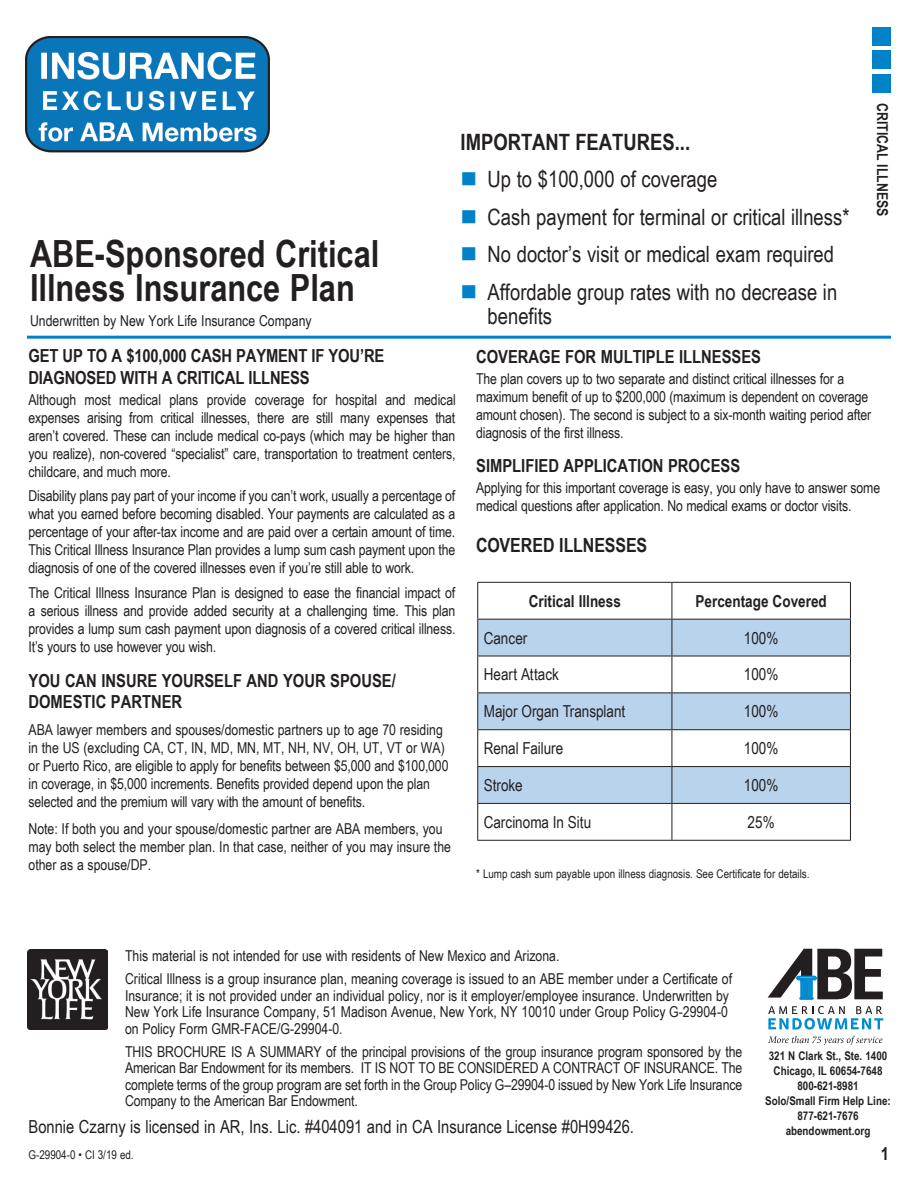
<style>
.page{position:relative;width:918px;height:1188px;background:#fff}
.page>*{position:absolute;margin:0;border:0;box-sizing:border-box;transform-origin:0 0}
.t1{font:700 37.5px/34.5px "Arial Narrow";color:#231f20}
.t2{font:22.5px/24px "Arial Narrow";color:#231f20}
.t3{font:700 22.5px "Arial Narrow";color:#231f20}
.t4{font:700 19.5px "Arial Narrow";color:#231f20}
.t5{font:700 18px/21.6px "Arial Narrow";color:#231f20}
.t6{font:18px "Arial Narrow";color:#231f20}
.t7{font:16.5px "Arial Narrow";color:#231f20}
.t8{font:700 16.5px "Arial Narrow";color:#231f20}
.t9{font:15px/18px "Arial Narrow";letter-spacing:-.01em;color:#231f20;text-align:justify}
.t10{font:700 15px "Arial Narrow";color:#231f20}
.t11{font:700 12px/15px "Arial Narrow";color:#231f20;text-align:center}
.t12{font:12px "Arial Narrow";color:#231f20}
.s1{color:#0082c8}
</style>
<div class="page">
<div style="left:872px;top:27px;width:19px;height:19px;background:#0082c8"></div>
<div style="left:872px;top:50px;width:19px;height:19px;background:#0082c8"></div>
<hr style="left:27px;top:336px;width:864px;height:3px;background:#0082c8">
<div style="left:872px;top:74px;width:19px;height:19px;background:#0082c8"></div>
<img style="left:25px;top:37px;width:245px;height:116px">
<img style="left:27px;top:949px;width:80px;height:81px">
<svg style="left:768px;top:949px;width:115px;height:50px"></svg>
<svg style="left:768px;top:1006px;width:115px;height:24px"></svg>
<svg style="left:768px;top:1036px;width:114px;height:8px"></svg>
<svg style="left:478px;top:620px;width:372px;height:183px;fill:#b9d3ed"></svg>
<hr style="left:672px;top:619px;width:179px;height:1px;background:#231f20">
<hr style="left:672px;top:656px;width:179px;height:1px;background:#231f20">
<hr style="left:672px;top:692px;width:179px;height:1px;background:#231f20">
<hr style="left:477px;top:729px;width:195px;height:1px;background:#231f20">
<hr style="left:672px;top:729px;width:179px;height:1px;background:#231f20">
<hr style="left:672px;top:582px;width:179px;height:1px;background:#231f20">
<hr style="left:850px;top:583px;width:1px;height:36px;background:#231f20">
<hr style="left:850px;top:620px;width:1px;height:36px;background:#231f20">
<hr style="left:850px;top:656px;width:1px;height:36px;background:#231f20">
<hr style="left:850px;top:693px;width:1px;height:36px;background:#231f20">
<hr style="left:850px;top:730px;width:1px;height:36px;background:#231f20">
<hr style="left:672px;top:766px;width:179px;height:1px;background:#231f20">
<hr style="left:850px;top:767px;width:1px;height:36px;background:#231f20">
<hr style="left:672px;top:803px;width:179px;height:1px;background:#231f20">
<hr style="left:850px;top:804px;width:1px;height:36px;background:#231f20">
<hr style="left:672px;top:840px;width:179px;height:1px;background:#231f20">
<hr style="left:477px;top:582px;width:195px;height:1px;background:#231f20">
<hr style="left:477px;top:583px;width:1px;height:36px;background:#231f20">
<hr style="left:672px;top:583px;width:1px;height:36px;background:#231f20">
<hr style="left:477px;top:619px;width:195px;height:1px;background:#231f20">
<hr style="left:477px;top:620px;width:1px;height:36px;background:#231f20">
<hr style="left:672px;top:620px;width:1px;height:36px;background:#231f20">
<hr style="left:477px;top:656px;width:195px;height:1px;background:#231f20">
<hr style="left:477px;top:656px;width:1px;height:36px;background:#231f20">
<hr style="left:672px;top:656px;width:1px;height:36px;background:#231f20">
<hr style="left:477px;top:692px;width:195px;height:1px;background:#231f20">
<hr style="left:477px;top:693px;width:1px;height:36px;background:#231f20">
<hr style="left:672px;top:693px;width:1px;height:36px;background:#231f20">
<hr style="left:477px;top:730px;width:1px;height:36px;background:#231f20">
<hr style="left:672px;top:730px;width:1px;height:36px;background:#231f20">
<hr style="left:477px;top:766px;width:195px;height:1px;background:#231f20">
<hr style="left:477px;top:767px;width:1px;height:36px;background:#231f20">
<hr style="left:672px;top:767px;width:1px;height:36px;background:#231f20">
<hr style="left:477px;top:803px;width:195px;height:1px;background:#231f20">
<hr style="left:477px;top:804px;width:1px;height:36px;background:#231f20">
<hr style="left:672px;top:804px;width:1px;height:36px;background:#231f20">
<hr style="left:477px;top:840px;width:195px;height:1px;background:#231f20">
<h1 class="t1" style="left:30px;top:235px;width:351px">ABE-Sponsored Critical<br>Illness Insurance Plan</h1>
<p class="t9" style="left:30px;top:311px;width:283px">Underwritten by New York Life Insurance Company</p>
<h2 class="t3" style="left:461px;top:125px;width:231px">IMPORTANT FEATURES...</h2>
<h2 class="t2" style="left:461px;top:167px;width:258px"><span class="s1">■</span> Up to $100,000 of coverage</h2>
<h2 class="t2" style="left:461px;top:204px;width:390px"><span class="s1">■</span> Cash payment for terminal or critical illness*</h2>
<h2 class="t2" style="left:461px;top:242px;width:375px"><span class="s1">■</span> No doctor’s visit or medical exam required</h2>
<h2 class="t2" style="left:488px;top:279px;width:351px;text-indent:-27px"><span class="s1">■</span> Affordable group rates with no decrease in benefits</h2>
<p class="t10" style="left:894px;top:103px;width:115px;rotate:90deg">CRITICAL ILLNESS</p>
<p class="t5" style="left:28px;top:344px;width:357px">GET UP TO A $100,000 CASH PAYMENT IF YOU’RE<br>DIAGNOSED WITH A CRITICAL ILLNESS</p>
<p class="t9" style="left:28px;top:390px;width:429px">Although most medical plans provide coverage for hospital and medical expenses arising from critical illnesses, there are still many expenses that aren’t covered. These can include medical co-pays (which may be higher than you realize), non-covered “specialist” care, transportation to treatment centers, childcare, and much more.</p>
<p class="t9" style="left:28px;top:487px;width:428px">Disability plans pay part of your income if you can’t work, usually a percentage of what you earned before becoming disabled. Your payments are calculated as a percentage of your after-tax income and are paid over a certain amount of time.<br>This Critical Illness Insurance Plan provides a lump sum cash payment upon the diagnosis of one of the covered illnesses even if you’re still able to work.</p>
<p class="t9" style="left:28px;top:583px;width:428px">The Critical Illness Insurance Plan is designed to ease the financial impact of a serious illness and provide added security at a challenging time. This plan provides a lump sum cash payment upon diagnosis of a covered critical illness.<br>It’s yours to use however you wish.</p>
<p class="t5" style="left:28px;top:669px;width:369px">YOU CAN INSURE YOURSELF AND YOUR SPOUSE/<br>DOMESTIC PARTNER</p>
<p class="t9" style="left:28px;top:720px;width:422px;text-align:left">ABA lawyer members and spouses/domestic partners up to age 70 residing in the US (excluding CA, CT, IN, MD, MN, MT, NH, NV, OH, UT, VT or WA) or Puerto Rico, are eligible to apply for benefits between $5,000 and $100,000 in coverage, in $5,000 increments. Benefits provided depend upon the plan selected and the premium will vary with the amount of benefits.</p>
<p class="t9" style="left:28px;top:819px;width:424px;text-align:left">Note: If both you and your spouse/domestic partner are ABA members, you may both select the member plan. In that case, neither of you may insure the other as a spouse/DP.</p>
<p class="t5" style="left:476px;top:345px;width:286px">COVERAGE FOR MULTIPLE ILLNESSES</p>
<p class="t9" style="left:476px;top:369px;width:397px;text-align:left">The plan covers up to two separate and distinct critical illnesses for a maximum benefit of up to $200,000 (maximum is dependent on coverage amount chosen). The second is subject to a six-month waiting period after diagnosis of the first illness.</p>
<p class="t5" style="left:476px;top:454px;width:266px">SIMPLIFIED APPLICATION PROCESS</p>
<p class="t9" style="left:476px;top:479px;width:406px">Applying for this important coverage is easy, you only have to answer some medical questions after application. No medical exams or doctor visits.</p>
<h3 class="t4" style="left:476px;top:530px;width:173px">COVERED ILLNESSES</h3>
<p class="t8" style="left:529px;top:588px;width:94px">Critical Illness</p>
<p class="t8" style="left:696px;top:588px;width:133px">Percentage Covered</p>
<p class="t7" style="left:484px;top:626px;width:45px">Cancer</p>
<p class="t7" style="left:744px;top:626px;width:36px">100%</p>
<p class="t7" style="left:484px;top:663px;width:77px">Heart Attack</p>
<p class="t7" style="left:744px;top:663px;width:36px">100%</p>
<p class="t7" style="left:484px;top:699px;width:143px">Major Organ Transplant</p>
<p class="t7" style="left:744px;top:699px;width:36px">100%</p>
<p class="t7" style="left:484px;top:736px;width:81px">Renal Failure</p>
<p class="t7" style="left:744px;top:736px;width:36px">100%</p>
<p class="t7" style="left:484px;top:773px;width:40px">Stroke</p>
<p class="t7" style="left:744px;top:773px;width:36px">100%</p>
<p class="t7" style="left:484px;top:810px;width:109px">Carcinoma In Situ</p>
<p class="t7" style="left:748px;top:810px;width:29px">25%</p>
<p class="t12" style="left:476px;top:865px;width:335px">* Lump cash sum payable upon illness diagnosis. See Certificate for details.</p>
<p class="t9" style="left:125px;top:944px;width:609px;line-height:23.2px">This material is not intended for use with residents of New Mexico and Arizona.<br>Critical Illness is a group insurance plan, meaning coverage is issued to an ABE member under a Certificate of</p>
<p class="t9" style="left:125px;top:987px;width:606px;line-height:16.5px">Insurance; it is not provided under an individual policy, nor is it employer/employee insurance. Underwritten by New York Life Insurance Company, 51 Madison Avenue, New York, NY 10010 under Group Policy G-29904-0 on Policy Form GMR-FACE/G-29904-0.</p>
<p class="t9" style="left:125px;top:1043px;width:619px;line-height:16.5px">THIS BROCHURE IS A SUMMARY of the principal provisions of the group insurance program sponsored by the American Bar Endowment for its members. IT IS NOT TO BE CONSIDERED A CONTRACT OF INSURANCE. The complete terms of the group program are set forth in the Group Policy G–29904-0 issued by New York Life Insurance Company to the American Bar Endowment.</p>
<p class="t6" style="left:28px;top:1113px;width:607px">Bonnie Czarny is licensed in AR, Ins. Lic. #404091 and in CA Insurance License #0H99426.</p>
<p class="t11" style="left:765px;top:1048px;width:127px">321 N Clark St., Ste. 1400<br>Chicago, IL 60654-7648<br>800-621-8981<br>Solo/Small Firm Help Line:<br>877-621-7676 abendowment.org</p>
<p class="t12" style="left:28px;top:1146px;width:107px">G-29904-0 • CI 3/19 ed.</p>
<p class="t5" style="left:881px;top:1142px;width:10px">1</p>
</div>
